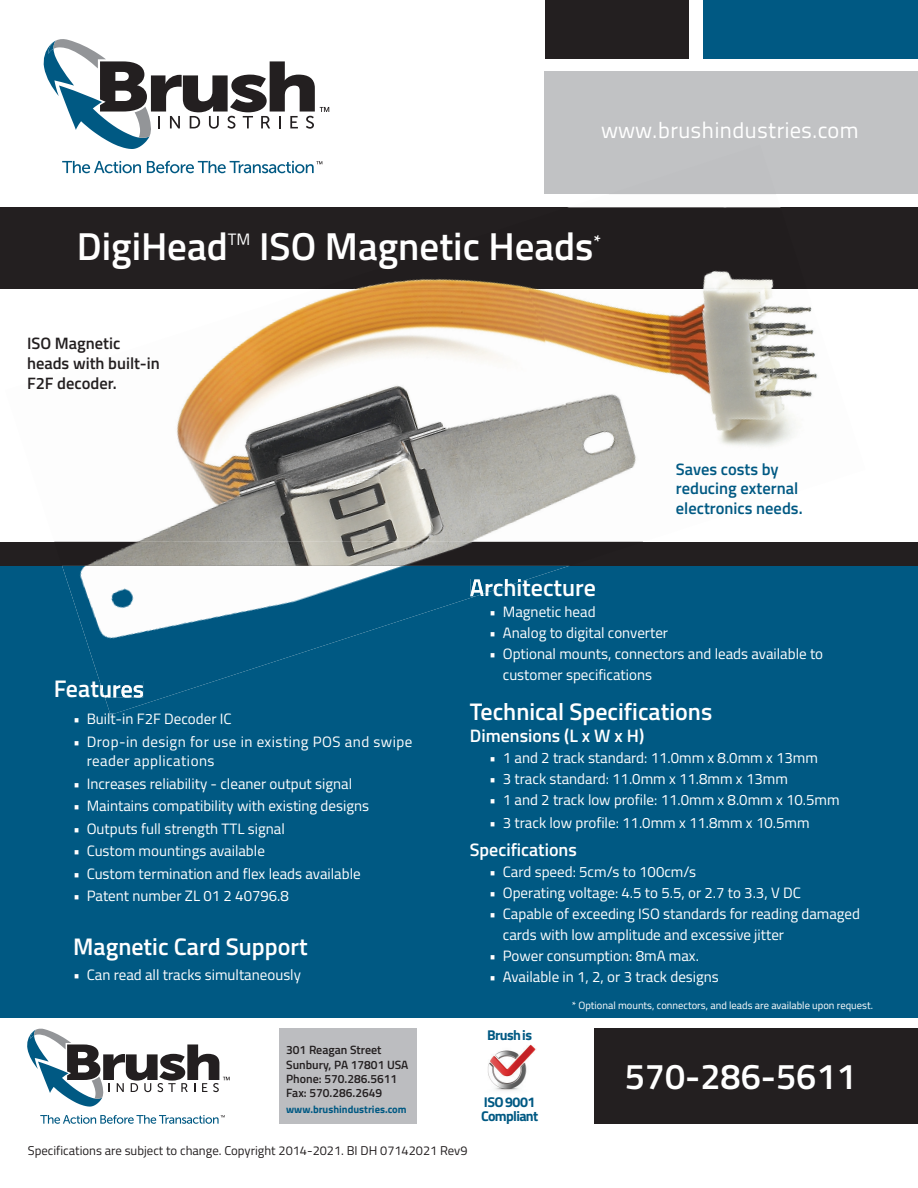
<style>
.page{position:relative;width:918px;height:1188px;background:#fff}
.page>*{position:absolute;margin:0;border:0;box-sizing:border-box;transform-origin:0 0}
.t1{font:600 39px "Titillium Web";color:#fff}
.t2{font:600 36px "Titillium Web";color:#fff}
.t3{font:600 24px "Titillium Web";color:#fff}
.t4{font:22.5px "Titillium Text 22 L";color:#fff}
.t5{font:600 18px "Titillium Web";color:#fff}
.t6{font:600 16.5px/19.5px "Titillium Web";color:#005983}
.t7{font:600 16.5px/19.8px "Titillium Web";color:#231f20}
.t8{font:16.5px "Titillium Web";color:#fff}
.t9{font:15px/21px "Titillium Web";color:#fff}
.t10{font:15px/19.5px "Titillium Web";letter-spacing:.03em;color:#fff}
.t11{font:700 14.1px/14.1px "Titillium Web";letter-spacing:-.045em;color:#005983}
.t12{font:12.75px "Titillium Web";color:#231f20}
.t13{font:600 12px/14.4px "Titillium Web";color:#231f20}
.t14{font:10.5px "Titillium Web";color:#fff}
.t15{font:700 10.5px "Titillium Web";color:#005983}
</style>
<div class="page">
<div style="left:0;top:566px;width:918px;height:452px;background:#005983"></div>
<div style="left:0;top:542px;width:918px;height:24px;background:#231f20"></div>
<div style="left:545px;top:72px;width:373px;height:122px;background:#c1c2c4"></div>
<div style="left:545px;top:0;width:143px;height:58px;background:#231f20"></div>
<div style="left:703px;top:0;width:215px;height:58px;background:#005983"></div>
<div style="left:0;top:208px;width:918px;height:81px;background:#231f20"></div>
<svg style="left:62px;top:161px;width:79px;height:12px"></svg>
<svg style="left:43px;top:39px;width:286px;height:110px"></svg>
<svg style="left:147px;top:161px;width:175px;height:12px"></svg>
<img style="left:54px;top:289px;width:474px;height:253px">
<img style="left:567px;top:207px;width:129px;height:1px">
<img style="left:528px;top:289px;width:115px;height:253px">
<img style="left:696px;top:207px;width:170px;height:240px">
<img style="left:640px;top:289px;width:126px;height:230px">
<img style="left:169px;top:412px;width:415px;height:130px">
<img style="left:327px;top:458px;width:272px;height:84px">
<img style="left:485px;top:505px;width:126px;height:37px">
<img style="left:62px;top:566px;width:507px;height:148px">
<img style="left:62px;top:542px;width:507px;height:24px">
<img style="left:100px;top:681px;width:43px;height:17px">
<img style="left:470px;top:579px;width:59px;height:17px">
<img style="left:354px;top:208px;width:453px;height:81px">
<div style="left:595px;top:1028px;width:323px;height:96px;background:#231f20"></div>
<div style="left:279px;top:1028px;width:138px;height:96px;background:#bcbdc0"></div>
<svg style="left:27px;top:1028px;width:203px;height:79px"></svg>
<svg style="left:40px;top:1115px;width:185px;height:9px"></svg>
<img style="left:487px;top:1044px;width:49px;height:47px">
<h3 class="t4" style="left:601px;top:114px;width:259px">www.brushindustries.com</h3>
<h1 class="t1" style="left:77px;top:217px;width:153px">DigiHead</h1>
<p class="t8" style="left:228px;top:227px;width:24px">TM</p>
<h1 class="t1" style="left:259px;top:217px;width:344px">ISO Magnetic Heads<sup>*</sup></h1>
<p class="t7" style="left:27px;top:333px;width:134px">ISO Magnetic heads with built-in<br>F2F decoder.</p>
<h3 class="t3" style="left:54px;top:671px;width:92px">Features</h3>
<p class="t9" style="left:73px;top:708px;width:160px">• Built-in F2F Decoder IC</p>
<p class="t10" style="left:87px;top:731px;width:327px;text-indent:-14px">• Drop-in design for use in existing POS and swipe reader applications</p>
<p class="t9" style="left:73px;top:772px;width:281px">• Increases reliability - cleaner output signal</p>
<p class="t9" style="left:73px;top:795px;width:297px">• Maintains compatibility with existing designs</p>
<p class="t9" style="left:73px;top:817px;width:213px">• Outputs full strength TTL signal</p>
<p class="t9" style="left:73px;top:840px;width:193px">• Custom mountings available</p>
<p class="t9" style="left:73px;top:862px;width:289px">• Custom termination and flex leads available</p>
<p class="t9" style="left:73px;top:885px;width:217px">• Patent number ZL 01 2 40796.8</p>
<h3 class="t3" style="left:73px;top:928px;width:236px">Magnetic Card Support</h3>
<p class="t9" style="left:73px;top:964px;width:229px">• Can read all tracks simultaneously</p>
<p class="t6" style="left:676px;top:458px;width:128px">Saves costs by reducing external electronics needs.</p>
<h3 class="t3" style="left:470px;top:570px;width:128px">Architecture</h3>
<p class="t9" style="left:489px;top:601px;width:108px">• Magnetic head</p>
<p class="t9" style="left:489px;top:622px;width:180px">• Analog to digital converter</p>
<p class="t9" style="left:503px;top:643px;width:322px;text-indent:-14px">• Optional mounts, connectors and leads available to customer specifications</p>
<h3 class="t3" style="left:470px;top:693px;width:244px">Technical Specifications</h3>
<p class="t5" style="left:470px;top:722px;width:176px">Dimensions (L x W x H)</p>
<p class="t9" style="left:489px;top:747px;width:330px">• 1 and 2 track standard: 11.0mm x 8.0mm x 13mm</p>
<p class="t9" style="left:489px;top:768px;width:300px">• 3 track standard: 11.0mm x 11.8mm x 13mm</p>
<p class="t9" style="left:489px;top:789px;width:352px">• 1 and 2 track low profile: 11.0mm x 8.0mm x 10.5mm</p>
<p class="t9" style="left:489px;top:811px;width:322px">• 3 track low profile: 11.0mm x 11.8mm x 10.5mm</p>
<p class="t5" style="left:470px;top:836px;width:109px">Specifications</p>
<p class="t9" style="left:489px;top:861px;width:208px">• Card speed: 5cm/s to 100cm/s</p>
<p class="t9" style="left:489px;top:882px;width:313px">• Operating voltage: 4.5 to 5.5, or 2.7 to 3.3, V DC</p>
<p class="t9" style="left:503px;top:903px;width:359px;text-indent:-14px">• Capable of exceeding ISO standards for reading damaged cards with low amplitude and excessive jitter</p>
<p class="t9" style="left:489px;top:945px;width:211px">• Power consumption: 8mA max.</p>
<p class="t9" style="left:489px;top:966px;width:231px">• Available in 1, 2, or 3 track designs</p>
<p class="t11" style="left:487px;top:1027px;width:46px">Brushis</p>
<p class="t14" style="left:572px;top:997px;width:303px">* Optional mounts, connectors, and leads are available upon request.</p>
<p class="t13" style="left:286px;top:1042px;width:124px">301 Reagan Street<br>Sunbury, PA 17801 USA<br>Phone: 570.286.5611<br>Fax: 570.286.2649</p>
<p class="t15" style="left:286px;top:1102px;width:122px">www.brushindustries.com</p>
<p class="t12" style="left:28px;top:1141px;width:441px">Specifications are subject to change. Copyright 2014-2021. BI DH 07142021 Rev9</p>
<p class="t11" style="left:481px;top:1094px;width:59px">ISO 9001<br>Compliant</p>
<h2 class="t2" style="left:625px;top:1050px;width:233px">570-286-5611</h2>
</div>
